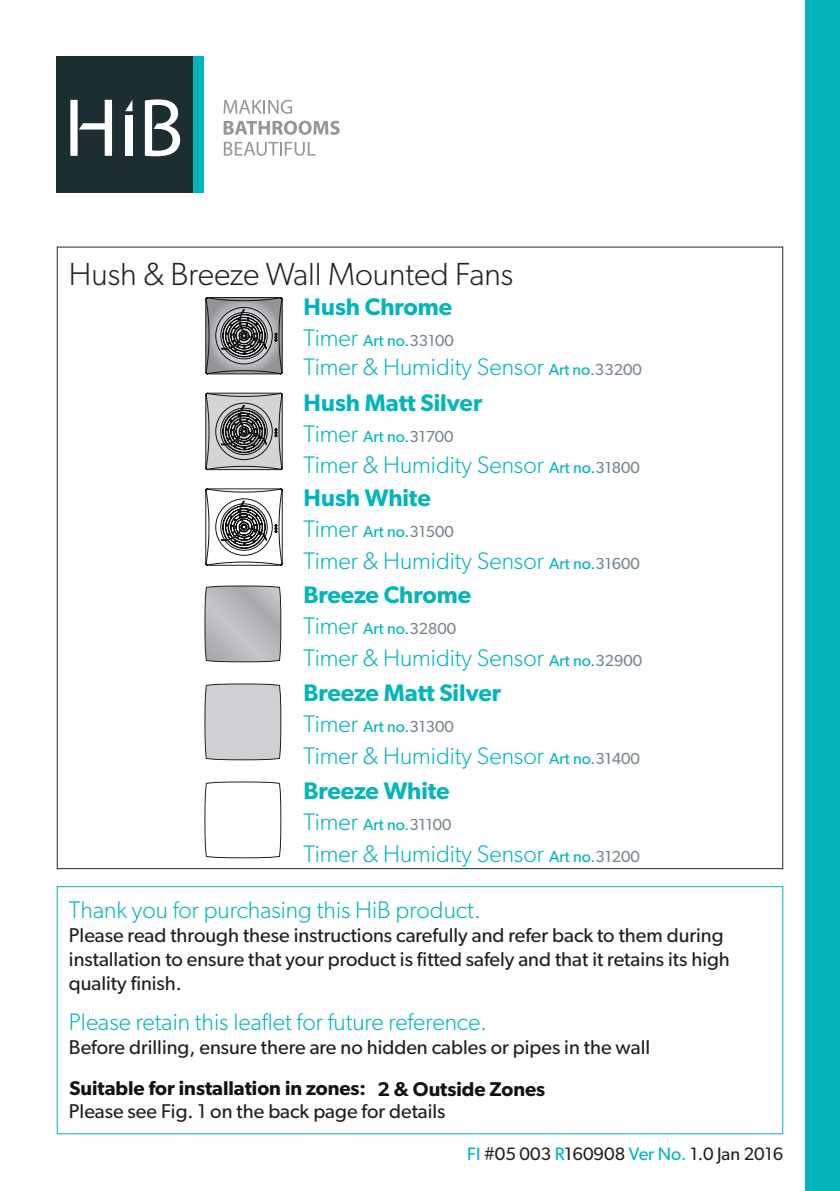
<style>
.page{position:relative;width:840px;height:1191px;background:#fff}
.page>*{position:absolute;margin:0;border:0;box-sizing:border-box;transform-origin:0 0}
.t1{font:300 32px "Gibson";color:#241f1f}
.t2{font:300 24px/35.6px "Gibson";color:#00b5bb}
.t3{font:600 24px "Gibson";color:#00b5bb}
.t4{font:20px/24px "Gibson";color:#241f1f}
.t5{font:600 20px "Gibson";color:#111213}
.t6{font:18px "Gibson";color:#241f1f}
.t7{font:16px "Gibson";color:#00b5bb}
.s1{font-weight:300;font-size:24px}
.s2{color:#768390}
.s3{font-weight:400;font-size:16px}
.s4{font-weight:400;font-size:16px;color:#768390}
.s5{font-weight:600}
.s6{color:#00b5bb}
</style>
<div class="page">
<div style="left:805px;top:0;width:34px;height:1191px;background:#00b5bb"></div>
<div style="left:57px;top:57px;width:136px;height:136px;background:#1c2e31"></div>
<div style="left:193px;top:57px;width:10px;height:136px;background:#00b5bb"></div>
<svg style="left:70px;top:100px;width:42px;height:56px"></svg>
<div style="left:125px;top:116px;width:7px;height:40px;background:#fff"></div>
<svg style="left:125px;top:100px;width:7px;height:11px"></svg>
<svg style="left:145px;top:99px;width:35px;height:57px"></svg>
<svg style="left:223px;top:100px;width:69px;height:14px"></svg>
<svg style="left:223px;top:121px;width:116px;height:14px"></svg>
<svg style="left:224px;top:142px;width:91px;height:14px"></svg>
<div style="left:57px;top:886px;width:725px;height:248px;border:1px solid #00b5bb"></div>
<svg style="left:204px;top:585px;width:77px;height:77px;background:#b3b3b6"></svg>
<svg style="left:204px;top:683px;width:77px;height:77px;background:#c8c9cb"></svg>
<svg style="left:204px;top:781px;width:77px;height:77px"></svg>
<svg style="left:205px;top:297px;width:78px;height:77px;background:#7e7f81"></svg>
<svg style="left:205px;top:392px;width:78px;height:78px;background:#969596"></svg>
<svg style="left:205px;top:488px;width:78px;height:78px"></svg>
<h1 class="t1" style="left:69px;top:254px;width:445px">Hush &amp; Breeze Wall Mounted Fans</h1>
<p class="t3" style="left:303px;top:292px;width:150px">Hush Chrome</p>
<p class="t7" style="left:303px;top:331px;width:152px"><span class="s1">Timer</span> Art no.<span class="s2">33100</span></p>
<p class="t2" style="left:303px;top:348px;width:339px">Timer &amp; Humidity Sensor <span class="s3">Art no.</span><span class="s4">33200<br></span><span class="s5">Hush Matt Silver</span></p>
<p class="t7" style="left:303px;top:426px;width:151px"><span class="s1">Timer</span> Art no.<span class="s2">31700</span></p>
<p class="t2" style="left:303px;top:448px;width:337px;line-height:33.2px">Timer &amp; Humidity Sensor <span class="s3">Art no.</span><span class="s4">31800<br></span><span class="s5">Hush White</span></p>
<p class="t7" style="left:303px;top:522px;width:152px"><span class="s1">Timer</span> Art no.<span class="s2">31500</span></p>
<p class="t2" style="left:303px;top:542px;width:337px">Timer &amp; Humidity Sensor <span class="s3">Art no.</span><span class="s4">31600</span></p>
<p class="t3" style="left:303px;top:580px;width:169px">Breeze Chrome</p>
<p class="t7" style="left:303px;top:619px;width:154px"><span class="s1">Timer</span> Art no.<span class="s2">32800</span></p>
<p class="t2" style="left:303px;top:639px;width:340px">Timer &amp; Humidity Sensor <span class="s3">Art no.</span><span class="s4">32900<br></span><span class="s5">Breeze Matt Silver</span></p>
<p class="t7" style="left:303px;top:717px;width:152px"><span class="s1">Timer</span> Art no.<span class="s2">31300</span></p>
<p class="t2" style="left:303px;top:737px;width:337px">Timer &amp; Humidity Sensor <span class="s3">Art no.</span><span class="s4">31400<br></span><span class="s5">Breeze White</span></p>
<p class="t7" style="left:303px;top:815px;width:149px"><span class="s1">Timer</span> Art no.<span class="s2">31100</span></p>
<p class="t2" style="left:303px;top:835px;width:337px">Timer &amp; Humidity Sensor <span class="s3">Art no.</span><span class="s4">31200</span></p>
<p class="t2" style="left:69px;top:891px;width:413px">Thank you for purchasing this HiB product.</p>
<p class="t4" style="left:69px;top:922px;width:662px">Please read through these instructions carefully and refer back to them during installation to ensure that your product is fitted safely and that it retains its high quality finish.</p>
<p class="t2" style="left:69px;top:1003px;width:419px">Please retain this leaflet for future reference.</p>
<p class="t4" style="left:69px;top:1034px;width:582px">Before drilling, ensure there are no hidden cables or pipes in the wall</p>
<p class="t5" style="left:69px;top:1076px;width:477px">Suitable for installation in zones: 2 &amp; Outside Zones</p>
<p class="t4" style="left:69px;top:1098px;width:378px">Please see Fig. 1 on the back page for details</p>
<p class="t6" style="left:467px;top:1142px;width:317px"><span class="s6">FI</span> #05 003 <span class="s6">R</span>160908 <span class="s6">Ver No.</span> 1.0 Jan 2016</p>
</div>
